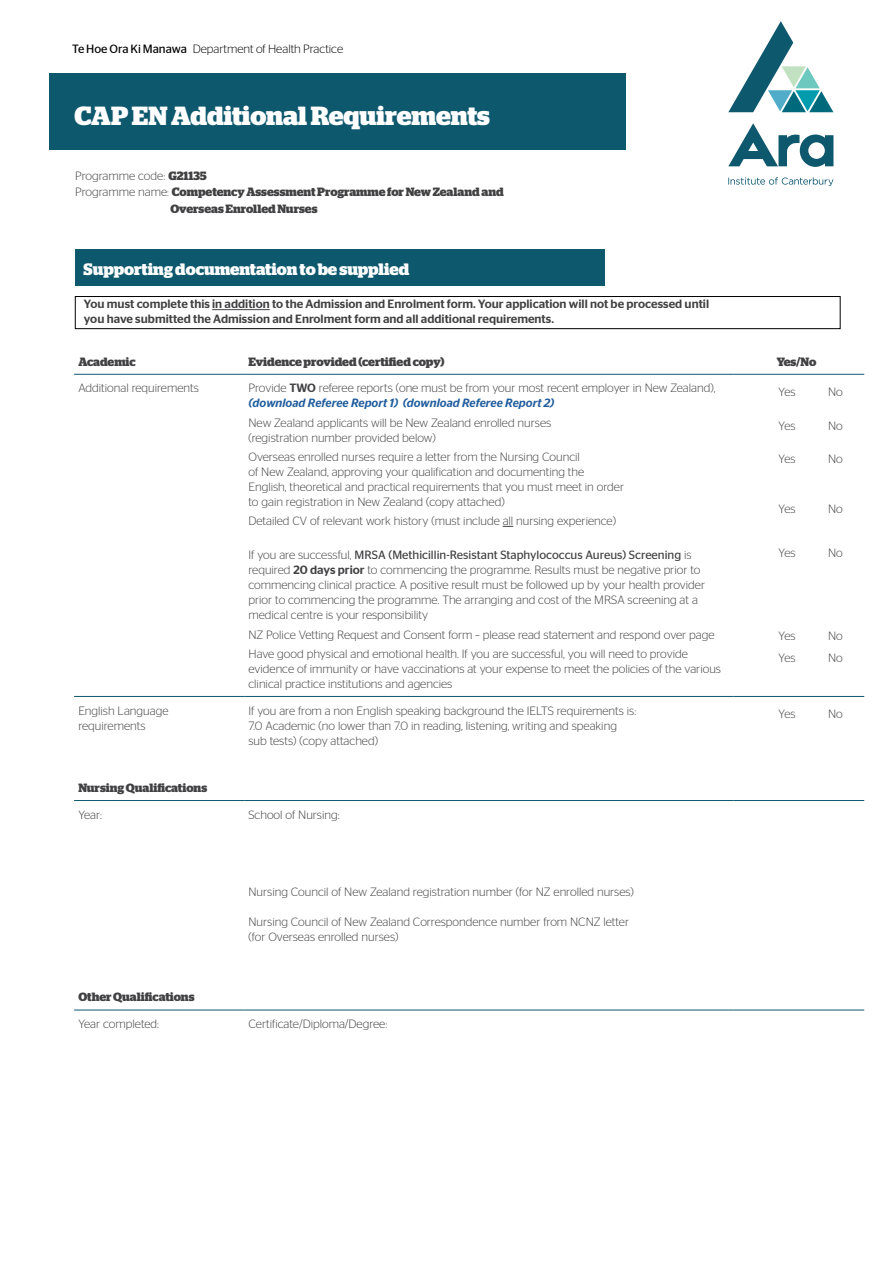
<style>
.page{position:relative;width:893px;height:1263px;background:#fff}
.page>*{position:absolute;margin:0;border:0;box-sizing:border-box;transform-origin:0 0}
.t1{font:700 26.25px "Stag";color:#fff}
.t2{font:700 16.5px "Stag";letter-spacing:-.005em;color:#fff}
.t3{font:300 12px/15px "Stag Sans";color:#414042}
.t4{font:500 12px/15px "Stag Sans";color:#414042}
.t5{font:700 12px/16.5px "Stag";color:#414042}
.t6{font:300 12px "Stag Sans";color:#000}
.s1{font-weight:400}
.s2{font-family:"Stag";font-weight:700}
.s3{font-family:"Stag Sans";font-weight:300}
.s4{font-weight:500}
.s5{font-weight:500;font-style:italic;color:#215e9e}
</style>
<div class="page">
<div style="left:75px;top:250px;width:530px;height:36px;background:#0e586e"></div>
<hr style="left:74px;top:374px;width:170px;height:1px;background:#0e586e">
<hr style="left:244px;top:374px;width:489px;height:1px;background:#0e586e">
<hr style="left:733px;top:374px;width:131px;height:1px;background:#0e586e">
<hr style="left:74px;top:696px;width:170px;height:1px;background:#0e586e">
<hr style="left:244px;top:696px;width:489px;height:1px;background:#0e586e">
<hr style="left:733px;top:696px;width:131px;height:1px;background:#0e586e">
<hr style="left:74px;top:800px;width:170px;height:1px;background:#0e586e">
<hr style="left:244px;top:800px;width:489px;height:1px;background:#0e586e">
<hr style="left:733px;top:800px;width:131px;height:1px;background:#0e586e">
<hr style="left:74px;top:1010px;width:170px;height:1px;background:#0e586e">
<hr style="left:244px;top:1010px;width:489px;height:1px;background:#0e586e">
<hr style="left:733px;top:1010px;width:131px;height:1px;background:#0e586e">
<svg style="left:728px;top:21px;width:105px;height:91px"></svg>
<svg style="left:728px;top:177px;width:105px;height:9px"></svg>
<svg style="left:728px;top:123px;width:105px;height:44px"></svg>
<div style="left:49px;top:73px;width:576px;height:77px;background:#0e586e"></div>
<hr style="left:212px;top:309px;width:58px;height:1px;background:#414042">
<div style="left:75px;top:296px;width:765px;height:33px;border:1px solid #000"></div>
<p class="t6" style="left:72px;top:42px;width:272px"><span class="s1">Te Hoe Ora Ki Manawa</span> Department of Health Practice</p>
<h1 class="t1" style="left:74px;top:100px;width:417px">CAP EN Additional Requirements</h1>
<p class="t3" style="left:75px;top:168px;width:133px">Programme code: <span class="s2">G21135</span></p>
<p class="t5" style="left:170px;top:184px;width:335px;text-indent:-95px"><span class="s3">Programme name:</span> Competency Assessment Programme for New Zealand and<br>Overseas Enrolled Nurses</p>
<h2 class="t2" style="left:84px;top:259px;width:327px">Supporting documentation to be supplied</h2>
<p class="t4" style="left:84px;top:297px;width:627px">You must complete this in addition to the Admission and Enrolment form. Your application will not be processed until you have submitted the Admission and Enrolment form and all additional requirements.</p>
<p class="t5" style="left:78px;top:353px;width:59px">Academic</p>
<p class="t5" style="left:248px;top:353px;width:197px">Evidence provided (certified copy)</p>
<p class="t5" style="left:777px;top:353px;width:41px">Yes/No</p>
<p class="t3" style="left:78px;top:380px;width:122px">Additional requirements</p>
<p class="t3" style="left:248px;top:380px;width:468px">Provide <span class="s4">TWO</span> referee reports (one must be from your most recent employer in New Zealand), <span class="s5">(download Referee Report 1) (download Referee Report 2)</span></p>
<p class="t3" style="left:248px;top:415px;width:304px">New Zealand applicants will be New Zealand enrolled nurses (registration number provided below)</p>
<p class="t3" style="left:248px;top:449px;width:377px">Overseas enrolled nurses require a letter from the Nursing Council<br>of New Zealand, approving your qualification and documenting the English, theoretical and practical requirements that you must meet in order to gain registration in New Zealand (copy attached)</p>
<p class="t3" style="left:248px;top:513px;width:369px">Detailed CV of relevant work history (must include all nursing experience)</p>
<p class="t3" style="left:248px;top:547px;width:458px">If you are successful, <span class="s1">MRSA (Methicillin-Resistant Staphylococcus Aureus) Screening</span> is required <span class="s4">20 days prior</span> to commencing the programme. Results must be negative prior to commencing clinical practice. A positive result must be followed up by your health provider prior to commencing the programme. The arranging and cost of the MRSA screening at a medical centre is your responsibility</p>
<p class="t3" style="left:248px;top:625px;width:468px;line-height:19.2px">NZ Police Vetting Request and Consent form – please read statement and respond over page<br>Have good physical and emotional health. If you are successful, you will need to provide</p>
<p class="t3" style="left:248px;top:661px;width:474px">evidence of immunity or have vaccinations at your expense to meet the policies of the various clinical practice institutions and agencies</p>
<p class="t3" style="left:779px;top:384px;width:18px">Yes</p>
<p class="t3" style="left:828px;top:384px;width:16px">No</p>
<p class="t3" style="left:779px;top:418px;width:18px">Yes</p>
<p class="t3" style="left:828px;top:418px;width:16px">No</p>
<p class="t3" style="left:779px;top:451px;width:18px">Yes</p>
<p class="t3" style="left:828px;top:451px;width:16px">No</p>
<p class="t3" style="left:779px;top:501px;width:18px">Yes</p>
<p class="t3" style="left:828px;top:501px;width:16px">No</p>
<p class="t3" style="left:779px;top:545px;width:18px">Yes</p>
<p class="t3" style="left:828px;top:545px;width:16px">No</p>
<p class="t3" style="left:779px;top:628px;width:18px">Yes</p>
<p class="t3" style="left:828px;top:628px;width:16px">No</p>
<p class="t3" style="left:779px;top:650px;width:18px">Yes</p>
<p class="t3" style="left:828px;top:650px;width:16px">No</p>
<p class="t3" style="left:78px;top:703px;width:92px">English Language requirements</p>
<p class="t3" style="left:248px;top:703px;width:389px">If you are from a non English speaking background the IELTS requirements is:<br>7.0 Academic (no lower than 7.0 in reading, listening, writing and speaking sub tests) (copy attached)</p>
<p class="t3" style="left:779px;top:706px;width:18px">Yes</p>
<p class="t3" style="left:828px;top:706px;width:16px">No</p>
<p class="t5" style="left:78px;top:779px;width:130px">Nursing Qualifications</p>
<p class="t3" style="left:78px;top:807px;width:25px">Year:</p>
<p class="t3" style="left:248px;top:807px;width:93px">School of Nursing:</p>
<p class="t3" style="left:248px;top:884px;width:387px">Nursing Council of New Zealand registration number (for NZ enrolled nurses)</p>
<p class="t3" style="left:248px;top:914px;width:382px">Nursing Council of New Zealand Correspondence number from NCNZ letter (for Overseas enrolled nurses)</p>
<p class="t5" style="left:78px;top:989px;width:118px">Other Qualifications</p>
<p class="t3" style="left:78px;top:1016px;width:82px">Year completed:</p>
<p class="t3" style="left:248px;top:1016px;width:140px">Certificate/Diploma/Degree:</p>
</div>
